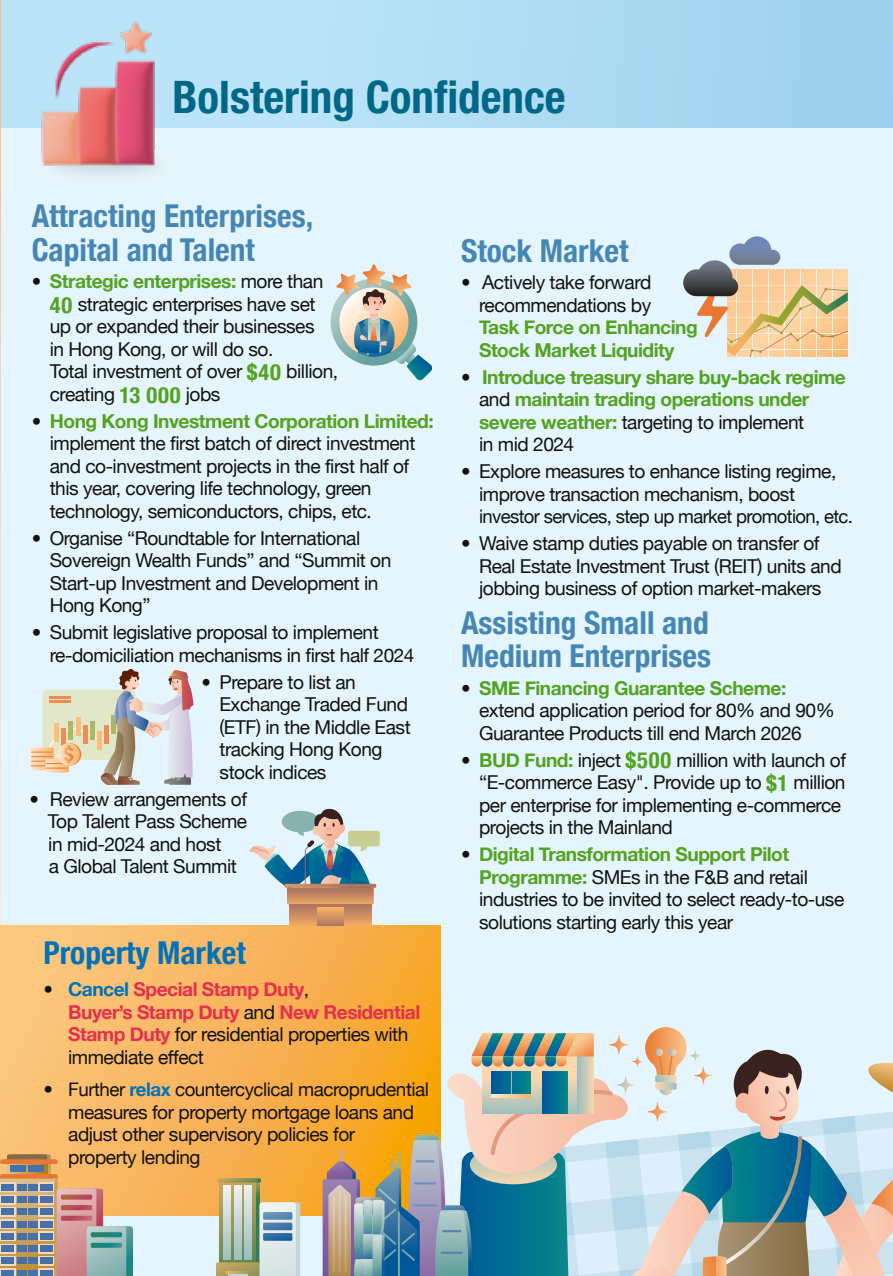
<style>
.page{position:relative;width:893px;height:1276px;background:#e5f5fd}
.page>*{position:absolute;margin:0;border:0;box-sizing:border-box;transform-origin:0 0}
.t1{font:700 condensed 45px "Helvetica Neue LT Std";color:#006886}
.t2{font:700 condensed 31.5px/33.8px "Helvetica Neue";color:rgb(0 87 151/.7)}
.t3{font:700 condensed 31.5px "Helvetica Neue";color:#0072b9}
.t4{font:19.12px/22.5px "Helvetica Neue";letter-spacing:-.025em;color:#12120d}
.t5{font:700 19.12px/22.5px "Helvetica Neue";letter-spacing:-.025em;color:#53a220}
.t6{font:700 19.12px/22.5px "Helvetica Neue";letter-spacing:-.025em;color:#e82e4f}
.t7{font:18.68px "Helvetica Neue";letter-spacing:-.035em;color:#12120d}
.s1{font-weight:500}
.s2{font-weight:700;color:#53a220}
.s3{font-weight:700;font-stretch:condensed;font-size:22.5px;color:#53a220}
.s4{font-family:"Koz Go Pr 6 N"}
.s5{font-size:18.9px}
.s6{font-weight:500;color:#12120d}
.s7{color:#0072b9}
.s8{font-weight:400;color:#12120d}
.s9{font-weight:500;font-size:19.12px}
.s10{font-weight:700;color:#0072b9}
</style>
<div class="page">
<svg style="left:216px;top:0;width:677px;height:128px;background:#aedaf2"></svg>
<svg style="left:0;top:0;width:1px;height:1276px"></svg>
<img style="left:0;top:0;width:216px;height:217px">
<svg style="left:0;top:926px;width:441px;height:289px;background:#f9b65d"></svg>
<svg style="left:249px;top:808px;width:131px;height:96px"></svg>
<div style="left:290px;top:904px;width:81px;height:22px;background:linear-gradient(to bottom,#a87161,#eea964)"></div>
<svg style="left:317px;top:908px;width:27px;height:18px"></svg>
<svg style="left:330px;top:264px;width:103px;height:117px"></svg>
<svg style="left:30px;top:669px;width:164px;height:116px"></svg>
<svg style="left:683px;top:236px;width:165px;height:121px"></svg>
<svg style="left:323px;top:1027px;width:570px;height:249px"></svg>
<svg style="left:47px;top:1164px;width:4px;height:10px"></svg>
<div style="left:4px;top:1159px;width:54px;height:5px;background:#e97833;border-radius:2px"></div>
<svg style="left:7px;top:1164px;width:40px;height:10px"></svg>
<div style="left:10px;top:1165px;width:16px;height:6px;background:#4570a8"></div>
<div style="left:29px;top:1165px;width:15px;height:6px;background:#4570a8"></div>
<svg style="left:7px;top:1154px;width:44px;height:5px"></svg>
<svg style="left:0;top:1174px;width:133px;height:102px;background:#b19e91"></svg>
<svg style="left:256px;top:1182px;width:3px;height:20px"></svg>
<svg style="left:220px;top:1182px;width:36px;height:20px"></svg>
<div style="left:224px;top:1185px;width:7px;height:14px;background:#e8f0f0"></div>
<div style="left:234px;top:1185px;width:7px;height:14px;background:#e6efee"></div>
<div style="left:245px;top:1185px;width:7px;height:14px;background:#e3edec"></div>
<div style="left:224px;top:1200px;width:7px;height:14px;background:#dde9e8"></div>
<div style="left:234px;top:1200px;width:7px;height:14px;background:#dbe8e7"></div>
<div style="left:245px;top:1200px;width:7px;height:14px;background:#d9e6e5"></div>
<svg style="left:218px;top:1178px;width:43px;height:4px"></svg>
<svg style="left:216px;top:1202px;width:84px;height:74px;background:#afc1b5"></svg>
<img style="left:0;top:1018px;width:7px;height:179px">
<h1 class="t1" style="left:173px;top:70px;width:395px">Bolstering Confidence</h1>
<h2 class="t2" style="left:32px;top:197px;width:283px">Attracting Enterprises,<br>Capital and Talent</h2>
<p class="t4" style="left:50px;top:271px;width:290px;text-indent:-18px"><span class="s1">•</span> <span class="s2">Strategic enterprises:</span> more than<br><span class="s3">40</span> strategic enterprises have set up or expanded their businesses<br>in Hong Kong, or will do so.<br>Total investment of over <span class="s3">$40</span> billion, creating <span class="s3">13 000</span> jobs</p>
<p class="t4" style="left:50px;top:411px;width:385px;text-indent:-18px"><span class="s1">•</span> <span class="s2">Hong Kong Investment Corporation Limited: </span>implement the first batch of direct investment and co-investment projects in the first half of this year, covering life technology, green technology, semiconductors, chips, etc<span class="s4">.</span></p>
<p class="t4" style="left:50px;top:528px;width:343px;text-indent:-18px"><span class="s1">•</span> Organise “Roundtable for International Sovereign Wealth Funds” and “Summit on Start-up Investment and Development in Hong Kong”</p>
<p class="t4" style="left:50px;top:622px;width:366px;text-indent:-18px"><span class="s1">•</span> Submit legislative proposal to implement re-domiciliation mechanisms in first half <span class="s5">2024</span></p>
<p class="t4" style="left:219px;top:672px;width:193px;text-indent:-18px"><span class="s1">•</span> Prepare to list an<br>Exchange Traded Fund (ETF) in the Middle East tracking Hong Kong stock indices</p>
<p class="t4" style="left:48px;top:789px;width:201px;text-indent:-18px"><span class="s1">•</span> Review arrangements of<br>Top Talent Pass Scheme in mid-2024 and host<br>a Global Talent Summit</p>
<h2 class="t3" style="left:43px;top:926px;width:204px">Property Market</h2>
<p class="t6" style="left:68px;top:978px;width:354px;text-indent:-25px"><span class="s6">•</span> <span class="s7">Cancel</span> Special Stamp Duty<span class="s8">,<br></span>Buyer’s Stamp Duty <span class="s8">and</span> New Residential<br>Stamp Duty <span class="s8">for residential properties with immediate effect</span></p>
<p class="t7" style="left:43px;top:1076px;width:387px"><span class="s9">•</span> Further <span class="s10">relax</span> countercyclical <span class="s5">macroprudential</span></p>
<p class="t4" style="left:68px;top:1102px;width:347px">measures for property mortgage loans and adjust other supervisory policies for property lending</p>
<h2 class="t2" style="left:461px;top:232px;width:169px">Stock Market</h2>
<p class="t4" style="left:461px;top:272px;width:192px;text-align:right"><span class="s1">•</span> Actively take forward recommendations by</p>
<p class="t5" style="left:479px;top:317px;width:220px">Task Force on Enhancing<br>Stock Market Liquidity</p>
<p class="t5" style="left:479px;top:366px;width:368px;text-indent:-18px"><span class="s6">•</span> Introduce treasury share buy-back regime <span class="s8">and</span> maintain trading operations under severe weather: <span class="s8">targeting to implement<br>in mid 2024</span></p>
<p class="t4" style="left:479px;top:461px;width:359px;text-indent:-18px"><span class="s1">•</span> Explore measures to enhance listing regime, improve transaction mechanism, boost</p>
<p class="t7" style="left:479px;top:503px;width:375px">investor services, step up market promotion, etc.</p>
<p class="t4" style="left:479px;top:533px;width:364px;text-indent:-18px"><span class="s1">•</span> Waive stamp duties payable on transfer of<br>Real Estate Investment Trust (REIT) units and jobbing business of option market-makers</p>
<h2 class="t2" style="left:461px;top:603px;width:252px">Assisting Small and<br>Medium Enterprises</h2>
<p class="t4" style="left:479px;top:677px;width:357px;text-indent:-18px"><span class="s1">•</span> <span class="s2">SME Financing Guarantee Scheme: </span>extend application period for 80% and 90%<br>Guarantee Products till end March 2026</p>
<p class="t4" style="left:479px;top:749px;width:368px;text-indent:-18px"><span class="s1">•</span> <span class="s2">BUD Fund:</span> inject <span class="s3">$500</span> million with launch of “E-commerce Easy". Provide up to <span class="s3">$1</span> million per enterprise for implementing e-commerce projects in the Mainland</p>
<p class="t4" style="left:479px;top:844px;width:367px;text-indent:-18px"><span class="s1">•</span> <span class="s2">Digital Transformation Support Pilot Programme:</span> SMEs in the F&amp;B and retail industries to be invited to select ready-to-use solutions starting early this year</p>
</div>
